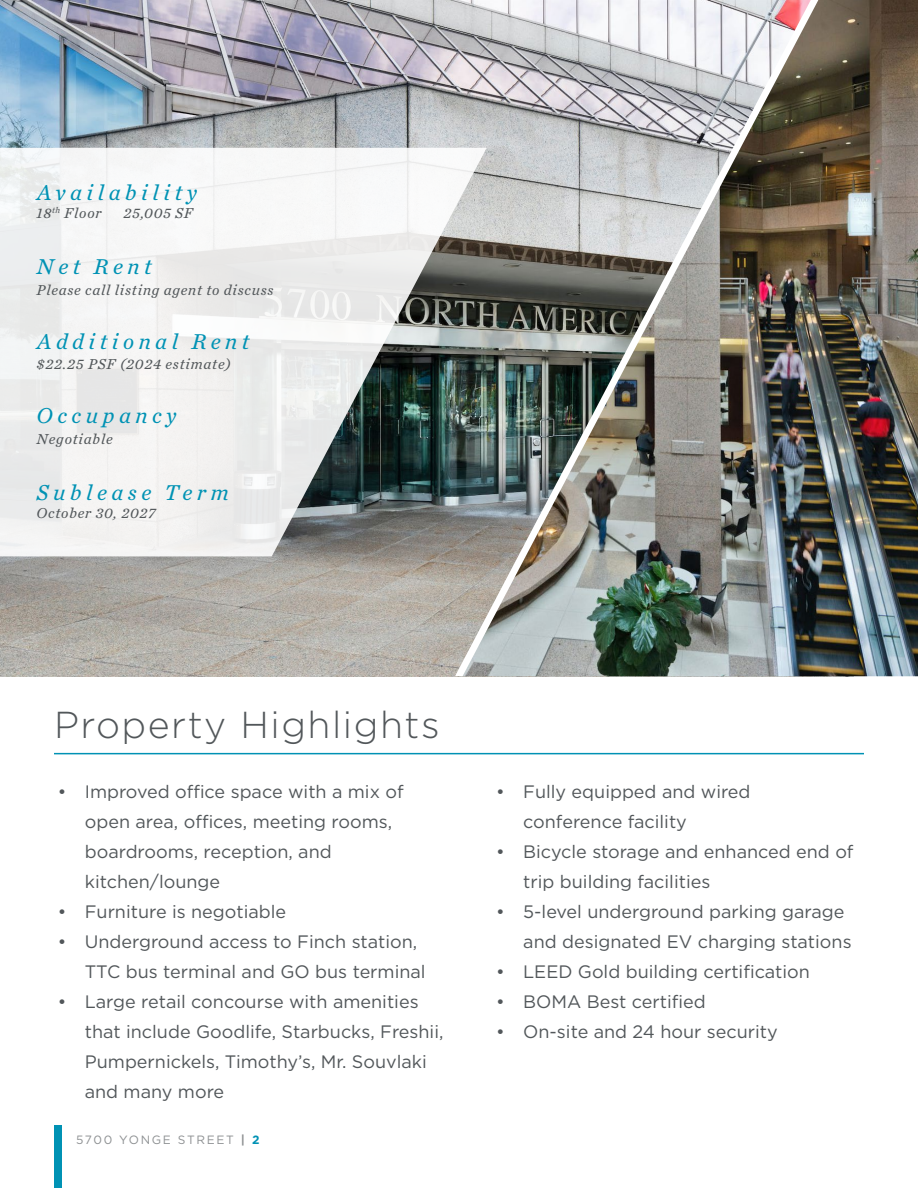
<style>
.page{position:relative;width:918px;height:1188px;background:#fff}
.page>*{position:absolute;margin:0;border:0;box-sizing:border-box;transform-origin:0 0}
.t1{font:300 37.5px "Gotham";letter-spacing:.04em;color:#52575a}
.t2{font:italic 22.5px "Chronicle Text G2";letter-spacing:.2em;color:#0092b4}
.t3{font:18px/30px "Gotham";color:#52575a}
.t4{font:italic 15px "Chronicle Text G2";letter-spacing:.05em;color:#52575a}
.t5{font:12px "Gotham";letter-spacing:.14em;color:#8d9092}
.s1{font-weight:700}
.s2{font-weight:700;color:#0092b4}
</style>
<div class="page">
<img style="left:1px;top:1px;width:454px;height:675px">
<svg style="left:0;top:148px;width:455px;height:408px;fill:#efefef"></svg>
<img style="left:818px;top:0;width:100px;height:676px">
<hr style="left:54px;top:753px;width:810px;height:1px;background:#0092b4">
<img style="left:455px;top:0;width:363px;height:676px">
<div style="left:54px;top:1126px;width:8px;height:62px;background:#0092b4"></div>
<p class="t2" style="left:37px;top:176px;width:162px">Availability</p>
<p class="t4" style="left:37px;top:202px;width:67px">18<sup>th</sup> Floor</p>
<p class="t4" style="left:124px;top:202px;width:71px">25,005 SF</p>
<p class="t2" style="left:37px;top:249px;width:117px">Net Rent</p>
<p class="t4" style="left:37px;top:278px;width:238px">Please call listing agent to discuss</p>
<p class="t2" style="left:37px;top:324px;width:214px">Additional Rent</p>
<p class="t4" style="left:37px;top:353px;width:196px">$22.25 PSF (2024 estimate)</p>
<p class="t2" style="left:37px;top:399px;width:142px">Occupancy</p>
<p class="t4" style="left:37px;top:428px;width:78px">Negotiable</p>
<p class="t2" style="left:37px;top:475px;width:194px">Sublease Term</p>
<p class="t4" style="left:37px;top:501px;width:121px">October 30, 2027</p>
<h1 class="t1" style="left:54px;top:701px;width:387px">Property Highlights</h1>
<p class="t3" style="left:85px;top:776px;width:320px;text-indent:-27px">• Improved office space with a mix of open area, offices, meeting rooms, boardrooms, reception, and kitchen/lounge</p>
<p class="t3" style="left:58px;top:896px;width:230px">• Furniture is negotiable</p>
<p class="t3" style="left:85px;top:926px;width:342px;text-indent:-27px">• Underground access to Finch station,<br>TTC bus terminal and GO bus terminal</p>
<p class="t3" style="left:85px;top:986px;width:360px;text-indent:-27px">• Large retail concourse with amenities that include Goodlife, Starbucks, Freshii, Pumpernickels, Timothy’s, Mr. Souvlaki and many more</p>
<p class="t5" style="left:76px;top:1132px;width:185px">5700 YONGE STREET <span class="s1">|</span> <span class="s2">2</span></p>
<p class="t3" style="left:523px;top:776px;width:229px;text-indent:-27px">• Fully equipped and wired conference facility</p>
<p class="t3" style="left:523px;top:836px;width:332px;text-indent:-27px">• Bicycle storage and enhanced end of trip building facilities</p>
<p class="t3" style="left:523px;top:896px;width:330px;text-indent:-27px">• 5-level underground parking garage and designated EV charging stations</p>
<p class="t3" style="left:496px;top:956px;width:315px">• LEED Gold building certification</p>
<p class="t3" style="left:496px;top:986px;width:211px">• BOMA Best certified</p>
<p class="t3" style="left:496px;top:1016px;width:283px">• On-site and 24 hour security</p>
</div>
